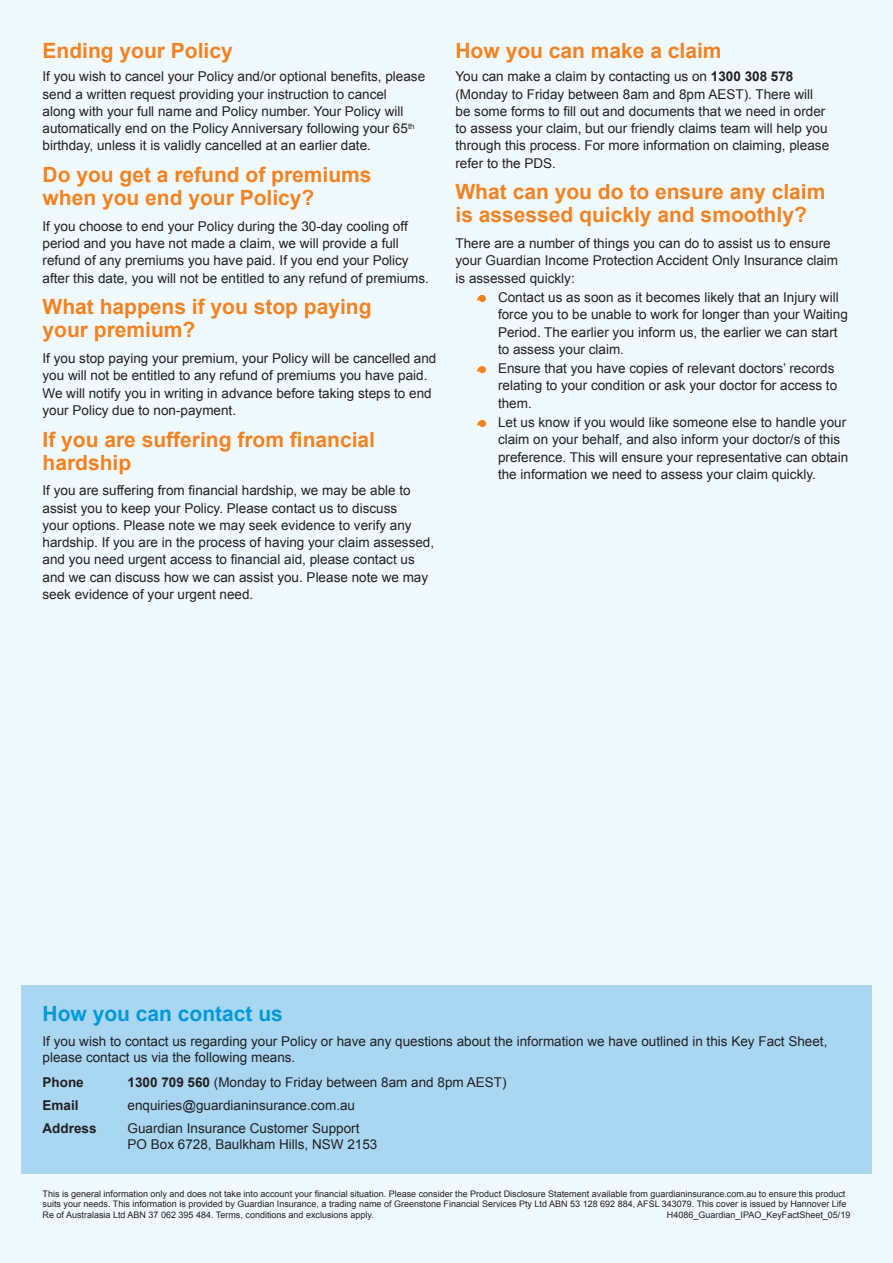
<style>
.page{position:relative;width:893px;height:1263px;background:#f0f9fd}
.page>*{position:absolute;margin:0;border:0;box-sizing:border-box;transform-origin:0 0}
.t1{font:700 21px/23.1px "Arial";color:#f58220}
.t2{font:700 21px "Arial";color:#0099da}
.t3{font:13.5px/17.2px "Arial";color:#231f20}
.t4{font:700 13.5px "Arial";color:#231f20}
.t5{font:9px/10.8px "Arial";color:#231f20;text-align:justify}
.s1{font-weight:700}
</style>
<div class="page">
<div style="left:21px;top:985px;width:851px;height:189px;background:#a9d7f2"></div>
<svg style="left:477px;top:295px;width:9px;height:7px"></svg>
<svg style="left:477px;top:366px;width:9px;height:7px"></svg>
<svg style="left:477px;top:420px;width:9px;height:7px"></svg>
<h1 class="t1" style="left:43px;top:40px;width:192px">Ending your Policy</h1>
<p class="t3" style="left:43px;top:68px;width:384px">If you wish to cancel your Policy and/or optional benefits, please send a written request providing your instruction to cancel<br>along with your full name and Policy number. Your Policy will automatically end on the Policy Anniversary following your 65<sup>th </sup>birthday, unless it is validly cancelled at an earlier date.</p>
<h1 class="t1" style="left:43px;top:164px;width:331px">Do you get a refund of premiums when you end your Policy?</h1>
<p class="t3" style="left:43px;top:218px;width:388px">If you choose to end your Policy during the 30-day cooling off period and you have not made a claim, we will provide a full refund of any premiums you have paid. If you end your Policy after this date, you will not be entitled to any refund of premiums.</p>
<h1 class="t1" style="left:43px;top:296px;width:331px">What happens if you stop paying your premium?</h1>
<p class="t3" style="left:43px;top:350px;width:395px">If you stop paying your premium, your Policy will be cancelled and you will not be entitled to any refund of premiums you have paid.<br>We will notify you in writing in advance before taking steps to end your Policy due to non-payment.</p>
<h1 class="t1" style="left:43px;top:428px;width:334px">If you are suffering from financial hardship</h1>
<p class="t3" style="left:43px;top:482px;width:393px">If you are suffering from financial hardship, we may be able to assist you to keep your Policy. Please contact us to discuss<br>your options. Please note we may seek evidence to verify any hardship. If you are in the process of having your claim assessed, and you need urgent access to financial aid, please contact us and we can discuss how we can assist you. Please note we may seek evidence of your urgent need.</p>
<h1 class="t1" style="left:455px;top:40px;width:268px">How you can make a claim</h1>
<p class="t3" style="left:455px;top:68px;width:375px">You can make a claim by contacting us on <span class="s1">1300 308 578 </span>(Monday to Friday between 8am and 8pm AEST). There will be some forms to fill out and documents that we need in order to assess your claim, but our friendly claims team will help you through this process. For more information on claiming, please refer to the PDS.</p>
<h1 class="t1" style="left:455px;top:181px;width:371px">What can you do to ensure any claim is assessed quickly and smoothly?</h1>
<p class="t3" style="left:455px;top:235px;width:384px">There are a number of things you can do to assist us to ensure your Guardian Income Protection Accident Only Insurance claim is assessed quickly:</p>
<p class="t3" style="left:498px;top:289px;width:351px">Contact us as soon as it becomes likely that an Injury will force you to be unable to work for longer than your Waiting Period. The earlier you inform us, the earlier we can start to assess your claim.</p>
<p class="t3" style="left:498px;top:360px;width:341px">Ensure that you have copies of relevant doctors’ records relating to your condition or ask your doctor for access to them.</p>
<p class="t3" style="left:498px;top:414px;width:352px">Let us know if you would like someone else to handle your claim on your behalf, and also inform your doctor/s of this preference. This will ensure your representative can obtain the information we need to assess your claim quickly.</p>
<h1 class="t2" style="left:43px;top:999px;width:242px">How you can contact us</h1>
<p class="t3" style="left:43px;top:1033px;width:786px;line-height:16.5px">If you wish to contact us regarding your Policy or have any questions about the information we have outlined in this Key Fact Sheet, please contact us via the following means.</p>
<p class="t4" style="left:43px;top:1073px;width:43px">Phone</p>
<p class="t3" style="left:128px;top:1074px;width:380px"><span class="s1">1300 709 560</span> (Monday to Friday between 8am and 8pm AEST)</p>
<p class="t4" style="left:43px;top:1096px;width:38px">Email</p>
<p class="t3" style="left:128px;top:1097px;width:229px">enquiries@guardianinsurance.com.au</p>
<p class="t4" style="left:43px;top:1119px;width:56px">Address</p>
<p class="t3" style="left:128px;top:1120px;width:251px;line-height:16.5px">Guardian Insurance Customer Support<br>PO Box 6728, Baulkham Hills, NSW 2153</p>
<p class="t5" style="left:43px;top:1188px;width:805px">This is general information only and does not take into account your financial situation. Please consider the Product Disclosure Statement available from guardianinsurance.com.au to ensure this product suits your needs. This information is provided by Guardian Insurance, a trading name of Greenstone Financial Services Pty Ltd ABN 53 128 692 884, AFSL 343079. This cover is issued by Hannover Life Re of Australasia Ltd ABN 37 062 395 484. Terms, conditions and exclusions apply.</p>
<p class="t5" style="left:667px;top:1210px;width:185px">H4086_Guardian_IPAO_KeyFactSheet_05/19</p>
</div>
